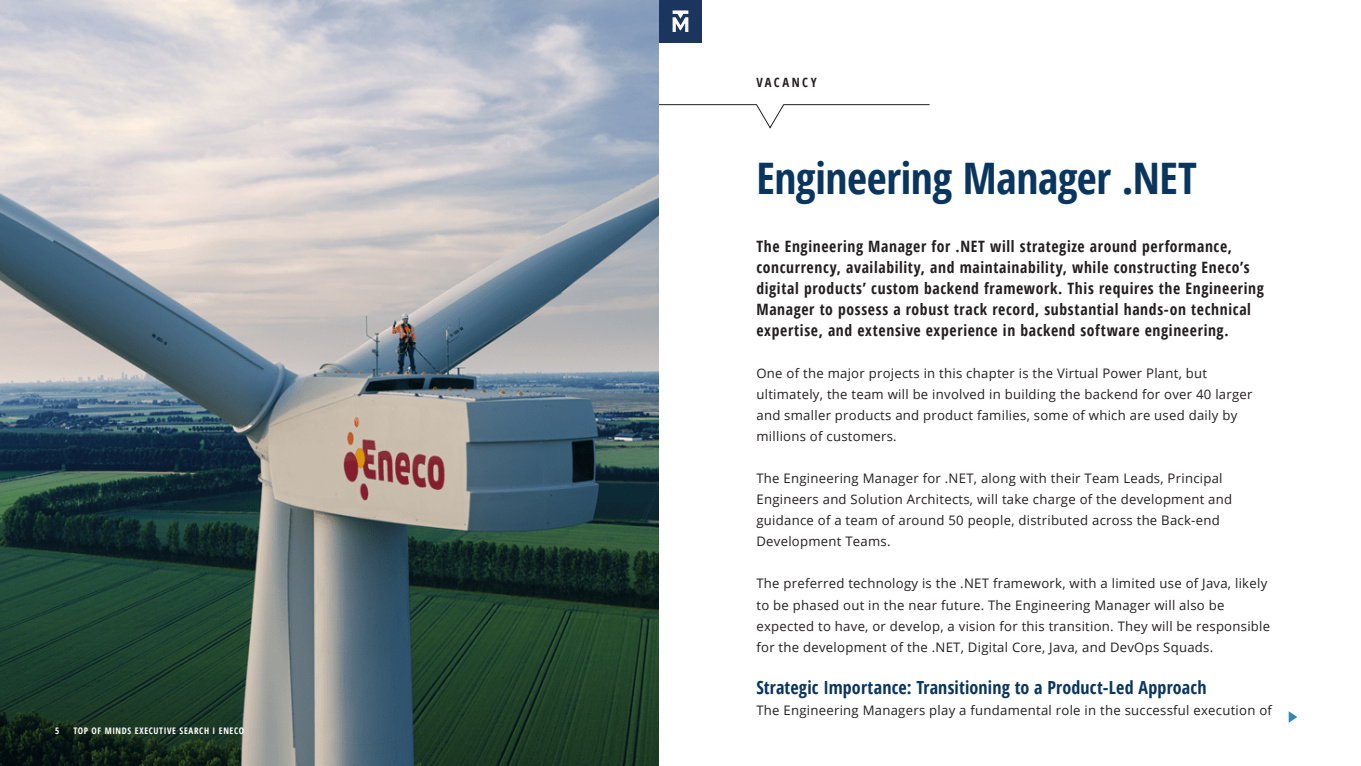
<style>
.page{position:relative;width:1361px;height:766px;background:#fff}
.page>*{position:absolute;margin:0;border:0;box-sizing:border-box;transform-origin:0 0}
.Page_header_kopie{font:700 condensed 43.42px "Open Sans";letter-spacing:-.01em;color:#0a355e}
.t1{font:700 condensed 18px "Open Sans";letter-spacing:.01em;color:#0a355e}
.t2{font:700 condensed 15.67px/21px "Open Sans";letter-spacing:.04em;color:#231f20}
.t3{font:13.12px/21px "Open Sans";letter-spacing:.02em;color:#231f20}
.t4{font:700 condensed 12.75px "Open Sans";letter-spacing:.19em;color:#231f20}
.t5{font:700 condensed 9px "Open Sans";letter-spacing:.07em;color:#fff}
</style>
<div class="page">
<svg style="left:658px;top:104px;width:272px;height:24px"></svg>
<img style="left:0;top:0;width:658px;height:765px">
<svg style="left:1288px;top:711px;width:9px;height:11px"></svg>
<div style="left:659px;top:0;width:43px;height:43px;background:#1c355e"></div>
<svg style="left:672px;top:10px;width:16px;height:22px"></svg>
<p class="t5" style="left:55px;top:724px;width:6px">5</p>
<p class="t5" style="left:73px;top:724px;width:172px">TOP OF MINDS EXECUTIVE SEARCH I ENECO</p>
<p class="t4" style="left:756px;top:73px;width:62px">VACANCY</p>
<p class="Page_header_kopie" style="left:756px;top:148px;width:442px">Engineering Manager .NET</p>
<p class="t2" style="left:756px;top:235px;width:509px">The Engineering Manager for .NET will strategize around performance, concurrency, availability, and maintainability, while constructing Eneco’s digital products’ custom backend framework. This requires the Engineering Manager to possess a robust track record, substantial hands-on technical expertise, and extensive experience in backend software engineering.</p>
<p class="t3" style="left:756px;top:362px;width:498px">One of the major projects in this chapter is the Virtual Power Plant, but ultimately, the team will be involved in building the backend for over 40 larger and smaller products and product families, some of which are used daily by millions of customers.</p>
<p class="t3" style="left:756px;top:467px;width:477px">The Engineering Manager for .NET, along with their Team Leads, Principal Engineers and Solution Architects, will take charge of the development and guidance of a team of around 50 people, distributed across the Back-end Development Teams.</p>
<p class="t3" style="left:756px;top:572px;width:515px">The preferred technology is the .NET framework, with a limited use of Java, likely to be phased out in the near future. The Engineering Manager will also be expected to have, or develop, a vision for this transition. They will be responsible for the development of the .NET, Digital Core, Java, and DevOps Squads.</p>
<p class="t1" style="left:756px;top:674px;width:451px">Strategic Importance: Transitioning to a Product-Led Approach</p>
<p class="t3" style="left:756px;top:698px;width:517px">The Engineering Managers play a fundamental role in the successful execution of</p>
</div>
